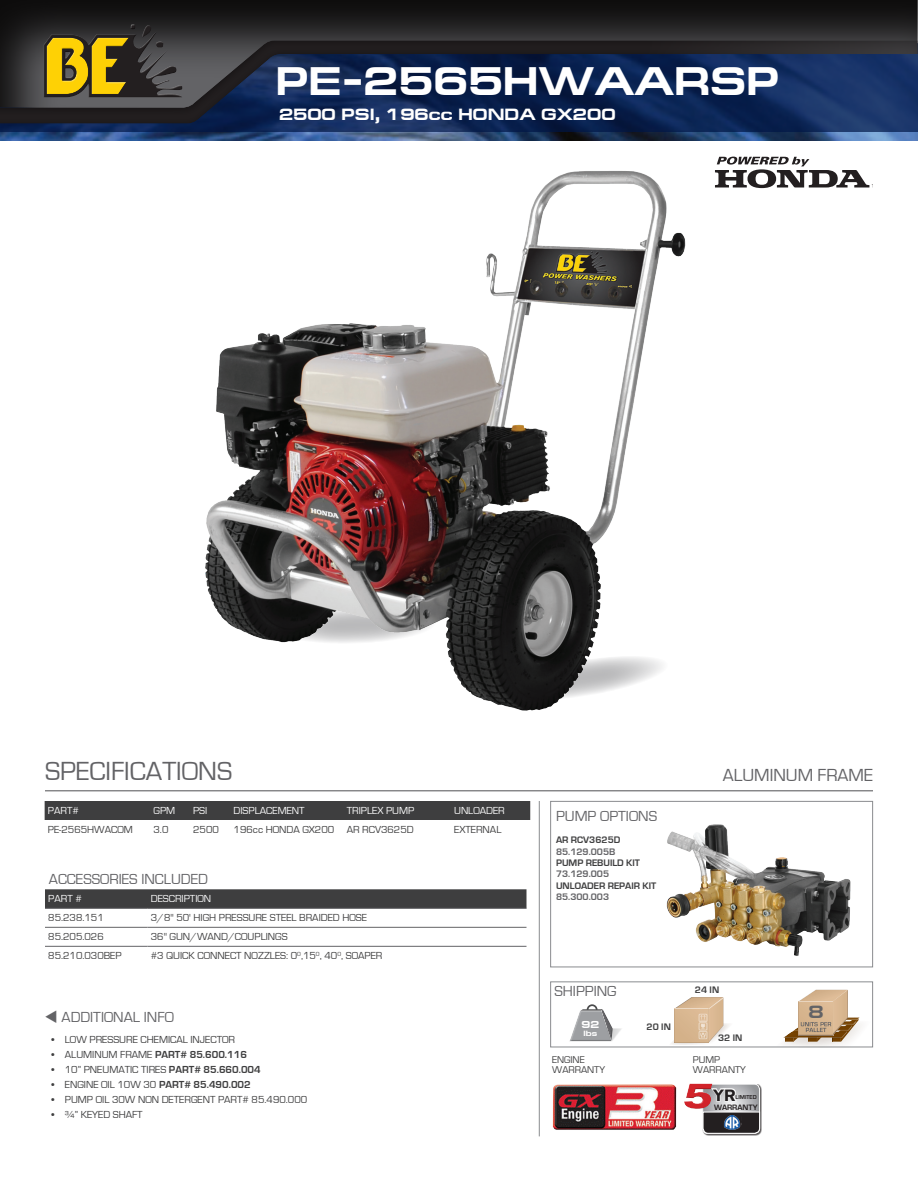
<style>
.page{position:relative;width:918px;height:1188px;background:#fff}
.page>*{position:absolute;margin:0;border:0;box-sizing:border-box;transform-origin:0 0}
.t1{font:700 40.5px "Europe Ext";color:#fff}
.t2{font:27px "Eurostile";color:#636366}
.t3{font:18px "Eurostile";color:#636366}
.t4{font:700 18px "Europe Ext";color:#636366}
.t5{font:700 16.5px "Europe Ext";color:#fff}
.t6{font:700 16.2px "Akzidenz Grotesk BQ";color:#231f20}
.t7{font:15px "Eurostile";color:#636366}
.t8{font:10.5px "Eurostile";color:#3e3e3f}
.t9{font:10.5px "Eurostile";color:#fff}
.t10{font:700 10.5px "Eurostile";color:#3e3e3f}
.t11{font:10.2px/10.2px "Eurostile";color:#3e3e3f}
.t12{font:700 10.2px "Europe Ext";color:#fff}
.t13{font:700 9.75px "Eurostile";color:#3e3e3f}
.t14{font:700 9.75px "Eurostile";color:#636366}
.t15{font:700 8.1px "Eurostile";color:#231f20}
.t16{font:700 7.65px "Europe Ext";color:#fff}
.t17{font:700 5.85px "Eurostile";color:#231f20}
.s1{font-weight:400}
.s2{font-weight:700}
</style>
<div class="page">
<img style="left:0;top:131px;width:918px;height:10px">
<svg style="left:0;top:0;width:918px;height:39px;background:#1d1c1d"></svg>
<div style="left:0;top:39px;width:918px;height:92px;background:#231f20;opacity:.04"></div>
<div style="left:0;top:40px;width:918px;height:85px;background:#231f20;opacity:.5"></div>
<div style="left:42px;top:31px;width:141px;height:67px;background:#231f20;opacity:.75"></div>
<svg style="left:43px;top:23px;width:140px;height:74px;background:#62572d"></svg>
<div style="left:90px;top:36px;width:40px;height:58px;background:#fff;opacity:.75"></div>
<div style="left:90px;top:38px;width:40px;height:57px;background:#231f20;opacity:.75"></div>
<div style="left:550px;top:981px;width:323px;height:66px;border:1px solid #8a8c8f"></div>
<div style="left:550px;top:801px;width:323px;height:166px;border:1px solid #8a8c8f"></div>
<hr style="left:539px;top:801px;width:1px;height:335px;background:#8a8c8f">
<div style="left:832px;top:989px;width:17px;height:47px;background:#efeae5"></div>
<svg style="left:771px;top:990px;width:103px;height:58px"></svg>
<div style="left:45px;top:801px;width:485px;height:19px;background:#3e3e3f"></div>
<div style="left:45px;top:889px;width:481px;height:19px;background:#3e3e3f"></div>
<hr style="left:45px;top:908px;width:103px;height:1px;background:#636366">
<hr style="left:148px;top:908px;width:379px;height:1px;background:#636366">
<hr style="left:45px;top:927px;width:103px;height:1px;background:#636366">
<hr style="left:148px;top:927px;width:379px;height:1px;background:#636366">
<hr style="left:45px;top:946px;width:103px;height:1px;background:#636366">
<hr style="left:148px;top:946px;width:379px;height:1px;background:#636366">
<svg style="left:569px;top:1004px;width:52px;height:38px"></svg>
<svg style="left:671px;top:997px;width:58px;height:48px"></svg>
<div style="left:708px;top:997px;width:16px;height:46px;background:#231f20;opacity:.75"></div>
<img style="left:698px;top:1013px;width:10px;height:27px">
<hr style="left:45px;top:790px;width:828px;height:1px;background:#636366">
<svg style="left:718px;top:157px;width:155px;height:31px"></svg>
<img style="left:552px;top:1084px;width:125px;height:46px">
<img style="left:205px;top:161px;width:539px;height:550px">
<img style="left:652px;top:801px;width:222px;height:160px">
<div style="left:702px;top:1084px;width:60px;height:52px;background:#231f20;opacity:.75"></div>
<svg style="left:702px;top:1084px;width:59px;height:50px;background:#8c8d91"></svg>
<div style="left:683px;top:1083px;width:30px;height:27px;background:#231f20;opacity:.75"></div>
<h1 class="t1" style="left:276px;top:59px;width:505px">PE-2565HWAARSP</h1>
<h3 class="t5" style="left:279px;top:105px;width:338px">2500 PSI, 196CC HONDA GX200</h3>
<h2 class="t2" style="left:45px;top:757px;width:133px">SPECIFICATIONS</h2>
<h3 class="t3" style="left:723px;top:765px;width:23px">ALUMINUM</h3>
<h3 class="t3" style="left:818px;top:765px;width:44px">FRAME</h3>
<p class="t9" style="left:48px;top:805px;width:32px">PART#</p>
<p class="t9" style="left:154px;top:805px;width:8px">GPM</p>
<p class="t9" style="left:193px;top:805px;width:6px">PSI</p>
<p class="t9" style="left:234px;top:805px;width:73px">DISPLACEMENT</p>
<p class="t9" style="left:347px;top:805px;width:69px">TRIPLEX PUMP</p>
<p class="t9" style="left:454px;top:805px;width:8px">UNLO</p>
<p class="t9" style="left:480px;top:805px;width:14px">ADER</p>
<p class="t8" style="left:48px;top:824px;width:78px">PE-2565HWACOM</p>
<p class="t8" style="left:154px;top:824px;width:16px">3.0</p>
<p class="t8" style="left:193px;top:824px;width:27px">2500</p>
<p class="t8" style="left:234px;top:824px;width:182px">196CC HONDA GX200 AR RCV3625D</p>
<p class="t8" style="left:454px;top:824px;width:49px">EXTERNAL</p>
<h3 class="t7" style="left:49px;top:871px;width:161px">ACCESSORIES INCLUDED</h3>
<p class="t9" style="left:48px;top:893px;width:35px">PART #</p>
<p class="t9" style="left:151px;top:893px;width:62px">DESCRIPTION</p>
<p class="t8" style="left:48px;top:912px;width:57px">85.238.151</p>
<p class="t8" style="left:151px;top:912px;width:50px">3/8" 50' HIGH</p>
<p class="t8" style="left:219px;top:912px;width:7px">PRESSURE</p>
<p class="t8" style="left:270px;top:912px;width:80px">STEEL BRAIDED HOSE</p>
<p class="t8" style="left:48px;top:931px;width:57px">85.205.026</p>
<p class="t8" style="left:151px;top:931px;width:138px">36" GUN/WAND/COUPLINGS</p>
<p class="t8" style="left:48px;top:950px;width:75px">85.210.030BEP</p>
<p class="t8" style="left:151px;top:950px;width:233px">#3 QUICK CONNECT NOZZLES: 0<sup>0</sup>,15<sup>0</sup>, 40<sup>0</sup>, SOAPER</p>
<h3 class="t7" style="left:45px;top:1009px;width:130px">▼ ADDITIONAL IN FO</h3>
<p class="t8" style="left:51px;top:1034px;width:185px">• LOW PRESSURE CHEMICAL INJECTOR</p>
<p class="t10" style="left:51px;top:1049px;width:197px"><span class="s1">• ALUMINUM FRAME</span> PART# 85.600.116</p>
<p class="t8" style="left:51px;top:1064px;width:211px">• 10” PNEUMATIC TIRES <span class="s2">PART# 85.660.004</span></p>
<p class="t8" style="left:51px;top:1079px;width:201px">• ENGINE OIL 10W 30 <span class="s2">PART# 85.490.002</span></p>
<p class="t8" style="left:51px;top:1094px;width:257px">• PUMP OIL 30W NON DETERGENT PART# 85.490.000</p>
<p class="t8" style="left:51px;top:1109px;width:93px">• ¾” KEYED SHAFT</p>
<h3 class="t7" style="left:556px;top:808px;width:103px">PUMP OPTIONS</h3>
<p class="t13" style="left:556px;top:835px;width:66px">AR RCV3625D</p>
<p class="t14" style="left:556px;top:846px;width:61px">85.129.005B</p>
<p class="t13" style="left:556px;top:857px;width:86px">PUMP REBUILD KIT</p>
<p class="t14" style="left:556px;top:869px;width:55px">73.129.005</p>
<p class="t13" style="left:556px;top:880px;width:102px">UNLOADER REPAIR KIT</p>
<p class="t14" style="left:556px;top:891px;width:55px">85.300.003</p>
<h3 class="t7" style="left:555px;top:983px;width:63px">SHIPPING</h3>
<p class="t12" style="left:582px;top:1019px;width:19px">92</p>
<p class="t16" style="left:584px;top:1029px;width:15px">LBS</p>
<p class="t13" style="left:647px;top:1022px;width:26px">20 IN</p>
<p class="t13" style="left:695px;top:985px;width:26px">24 IN</p>
<p class="t13" style="left:718px;top:1032px;width:26px">32 IN</p>
<p class="t11" style="left:552px;top:1055px;width:34px">ENGINE<br>WARR</p>
<p class="t11" style="left:581px;top:1065px;width:13px">ANTY</p>
<p class="t11" style="left:693px;top:1055px;width:29px">PUMP<br>WARR</p>
<p class="t11" style="left:722px;top:1065px;width:13px">ANTY</p>
<h3 class="t6" style="left:713px;top:1086px;width:24px">YR</h3>
<p class="t17" style="left:735px;top:1094px;width:23px">LIMITED</p>
<p class="t15" style="left:714px;top:1103px;width:45px">WARRANTY</p>
<h3 class="t4" style="left:808px;top:1002px;width:17px">8</h3>
</div>
